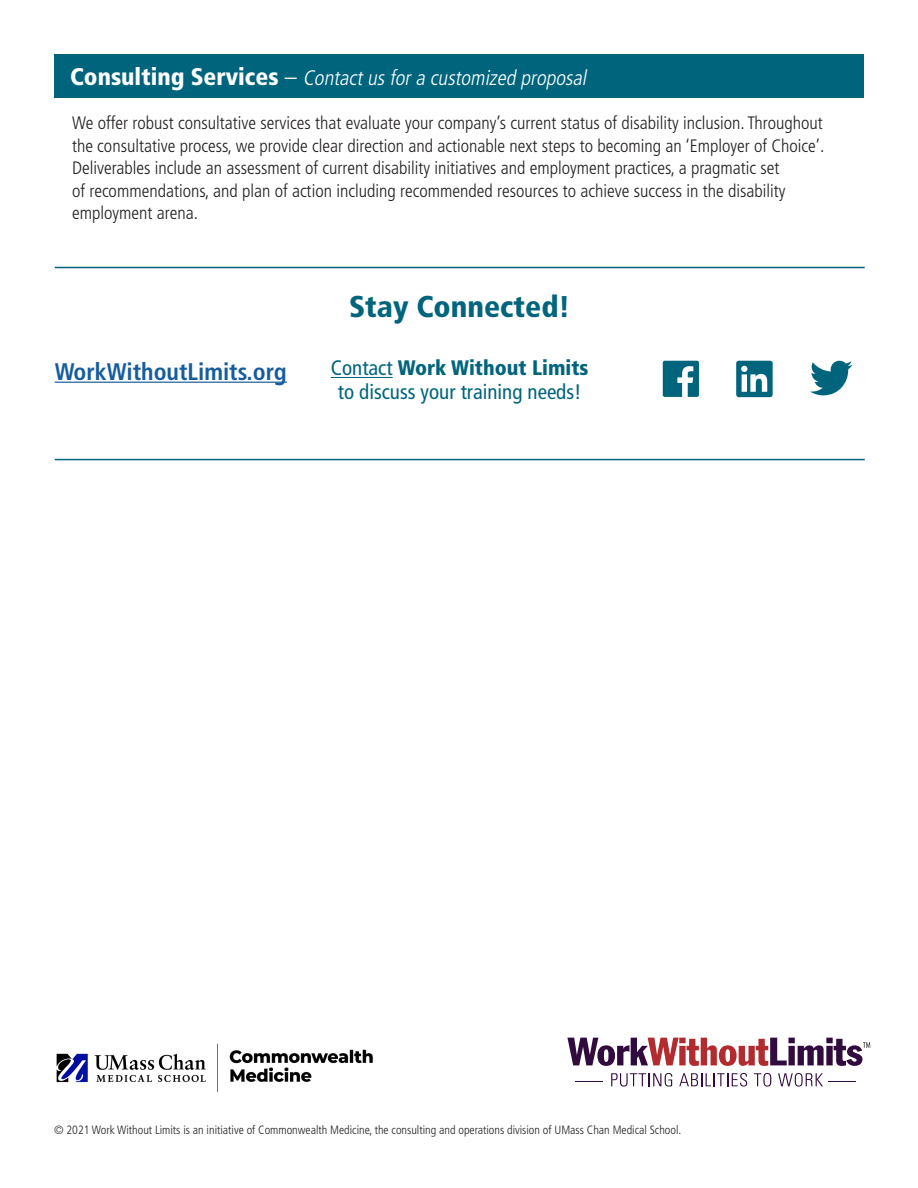
<style>
.page{position:relative;width:918px;height:1188px;background:#fff}
.page>*{position:absolute;margin:0;border:0;box-sizing:border-box;transform-origin:0 0}
.t1{font:900 condensed 30px "Frutiger LT Std";color:#00657c}
.t2{font:700 condensed 24px "Frutiger LT Std";color:#175d9e}
.t3{font:condensed 21px/24px "Frutiger LT Std";color:#00657c;text-align:center}
.t4{font:italic 300 condensed 21px "Frutiger LT Std";color:#fff}
.Body_Copy{font:300 condensed 18px/22.5px "Frutiger LT Std";color:#231f20}
.t5{font:300 condensed 12px "Frutiger LT Std";color:#231f20}
.s1{font-weight:900;font-style:normal;font-size:24px}
.s2{font-style:normal;font-size:24px}
.s3{font-weight:900}
</style>
<div class="page">
<svg style="left:576px;top:1081px;width:27px;height:1px"></svg>
<svg style="left:611px;top:1073px;width:61px;height:14px"></svg>
<svg style="left:679px;top:1073px;width:68px;height:14px"></svg>
<svg style="left:754px;top:1073px;width:17px;height:14px"></svg>
<svg style="left:778px;top:1073px;width:45px;height:14px"></svg>
<svg style="left:829px;top:1081px;width:26px;height:1px"></svg>
<svg style="left:567px;top:1038px;width:303px;height:28px"></svg>
<div style="left:54px;top:54px;width:810px;height:43px;background:#00657c"></div>
<img style="left:56px;top:1043px;width:317px;height:49px">
<hr style="left:55px;top:382px;width:232px;height:1px;background:#175d9e">
<svg style="left:736px;top:361px;width:37px;height:36px"></svg>
<svg style="left:663px;top:361px;width:36px;height:36px"></svg>
<svg style="left:810px;top:361px;width:43px;height:34px"></svg>
<hr style="left:331px;top:377px;width:62px;height:1px;background:#00657c">
<hr style="left:55px;top:459px;width:810px;height:1px;background:#00657c">
<hr style="left:55px;top:267px;width:810px;height:1px;background:#00657c">
<p class="t4" style="left:70px;top:65px;width:522px"><span class="s1">C o n s u l t i n g S e rv i c e s</span> <span class="s2">–</span> Contactusfora customized proposal</p>
<p class="Body_Copy" style="left:72px;top:112px;width:754px">We offer robust consultative services that evaluate your company’s current status of disability inclusion. Throughout the consultative process, we provide clear direction and actionable next steps to becoming an ‘Employer of Choice’.<br>Deliverables include an assessment of current disability initiatives and employment practices, a pragmatic set<br>of recommendations, and plan of action including recommended resources to achieve success in the disability employment arena.</p>
<p class="t1" style="left:349px;top:289px;width:223px">Stay Connected!</p>
<p class="t2" style="left:55px;top:357px;width:234px">WorkWithoutLimits.org</p>
<p class="t3" style="left:331px;top:356px;width:259px">Contact <span class="s3">Work Without Limits </span>to discuss your training needs!</p>
<p class="t5" style="left:54px;top:1123px;width:629px">© 2021 Work Without Limits is an initiative of Commonwealth Medicine, the consulting and operations division of UMass Chan Medical School.</p>
</div>
